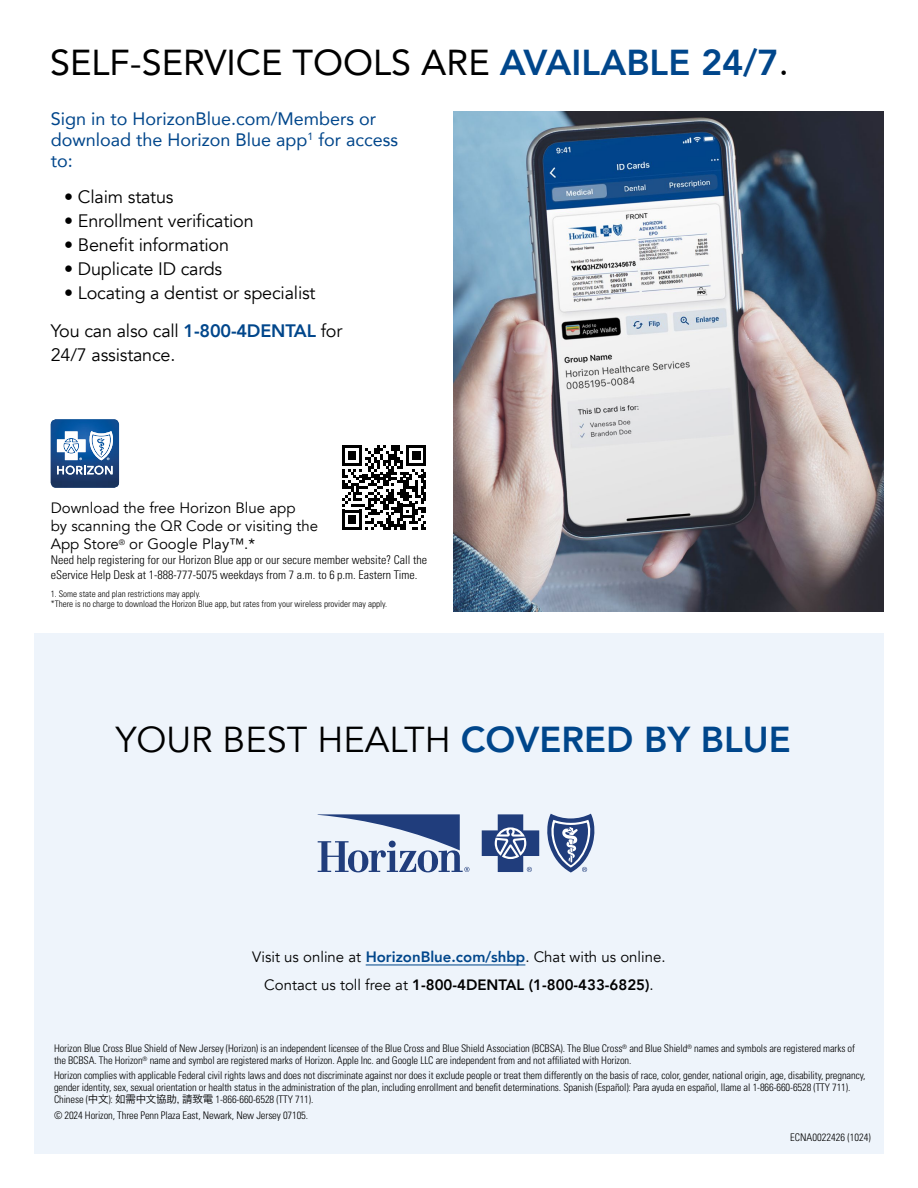
<style>
.page{position:relative;width:918px;height:1188px;background:#fff}
.page>*{position:absolute;margin:0;border:0;box-sizing:border-box;transform-origin:0 0}
.t1{font:36px "Avenir";color:#000}
.t2{font:36px "Avenir";color:#000}
.t3{font:18px/24px "Avenir";letter-spacing:-.01em;color:#000}
.t4{font:18px/21px "Avenir";color:#00468b}
.t5{font:15px/18px "Avenir";color:#000}
.t6{font:800 15px "Avenir";color:#000}
.t7{font:300 condensed 12px/15px "Univers LT Std";color:#000}
.t8{font:300 condensed 10.5px/12px "Univers LT Std";letter-spacing:-.01em;color:#000}
.t9{font:10.5px "Avenir";color:#00468b}
.t10{font:300 condensed 9px/10.5px "Univers LT Std";color:#000}
.s1{font-weight:800;color:#00468b}
.s2{font-weight:400}
.s3{font-family:"Hira Kaku Pro W3";font-weight:400;font-stretch:normal}
</style>
<div class="page">
<div style="left:34px;top:633px;width:850px;height:521px;background:#eef4fb"></div>
<hr style="left:366px;top:965px;width:159px;height:1px;background:#00468b">
<svg style="left:51px;top:419px;width:68px;height:69px"></svg>
<svg style="left:342px;top:445px;width:84px;height:85px"></svg>
<img style="left:453px;top:112px;width:431px;height:499px">
<svg style="left:482px;top:814px;width:57px;height:58px"></svg>
<svg style="left:318px;top:814px;width:151px;height:58px"></svg>
<svg style="left:547px;top:814px;width:47px;height:59px"></svg>
<h2 class="t1" style="left:50px;top:34px;width:740px">SELF-SERVICE TOOLS ARE <span class="s1">AVAILABLE 24/7</span>.</h2>
<p class="t4" style="left:51px;top:108px;width:349px">Sign in to HorizonBlue.com/Members or download the Horizon Blue app for access to:</p>
<p class="t9" style="left:308px;top:128px;width:7px">1</p>
<p class="t3" style="left:64px;top:186px;width:111px">• Claim status</p>
<p class="t3" style="left:64px;top:210px;width:191px">• Enrollment verification</p>
<p class="t3" style="left:64px;top:234px;width:166px">• Benefit information</p>
<p class="t3" style="left:64px;top:258px;width:160px">• Duplicate ID cards</p>
<p class="t3" style="left:64px;top:282px;width:253px">• Locating a dentist or specialist</p>
<p class="t3" style="left:51px;top:319px;width:293px">You can also call <span class="s1">1-800-4DENTAL</span> for<br>24/7 assistance.</p>
<p class="t5" style="left:51px;top:499px;width:269px">Download the free Horizon Blue app<br>by scanning the QR Code or visiting the<br>App Store<sup>®</sup> or Google Play™.*</p>
<p class="t7" style="left:51px;top:553px;width:378px">Need help registering for our Horizon Blue app or our secure member website? Call the eService Help Desk at 1-888-777-5075 weekdays from 7 a.m. to 6 p.m. Eastern Time.</p>
<p class="t10" style="left:51px;top:588px;width:338px">1. Some state and plan restrictions may apply.<br>*There is no charge to download the Horizon Blue app, but rates from your wireless provider may apply.</p>
<p class="t2" style="left:116px;top:719px;width:676px">YOUR BEST HEALTH <span class="s1">COVERED BY BLUE</span></p>
<p class="t5" style="left:252px;top:948px;width:415px">Visit us online at <span class="s1">HorizonBlue.com/shbp</span>. Chat with us online.</p>
<p class="t6" style="left:264px;top:973px;width:391px"><span class="s2">Contact us toll free at</span> 1-800-4DENTAL (1-800-433-6825)<span class="s2">.</span></p>
<p class="t8" style="left:54px;top:1043px;width:803px">Horizon Blue Cross Blue Shield of New Jersey (Horizon) is an independent licensee of the Blue Cross and Blue Shield Association (BCBSA). The Blue Cross<sup>®</sup> and Blue Shield<sup>®</sup> names and symbols are registered marks of the BCBSA. The Horizon<sup>®</sup> name and symbol are registered marks of Horizon. Apple Inc. and Google LLC are independent from and not affliated with Horizon.</p>
<p class="t8" style="left:54px;top:1070px;width:813px">Horizon complies with applicable Federal civil rights laws and does not discriminate against nor does it exclude people or treat them differently on the basis of race, color, gender, national origin, age, disability, pregnancy, gender identity, sex, sexual orientation or health status in the administration of the plan, including enrollment and beneft determinations. Spanish (Español): Para ayuda en español, llame al 1-866-660-6528 (TTY 711).<br>Chinese (<span class="s3">中文</span>): <span class="s3">如需中文協助，請致電</span> 1-866-660-6528 (TTY 711).</p>
<p class="t8" style="left:54px;top:1109px;width:256px">© 2024 Horizon, Three Penn Plaza East, Newark, New Jersey 07105.</p>
<p class="t8" style="left:790px;top:1131px;width:82px">ECNA0022426 (1024)</p>
</div>
